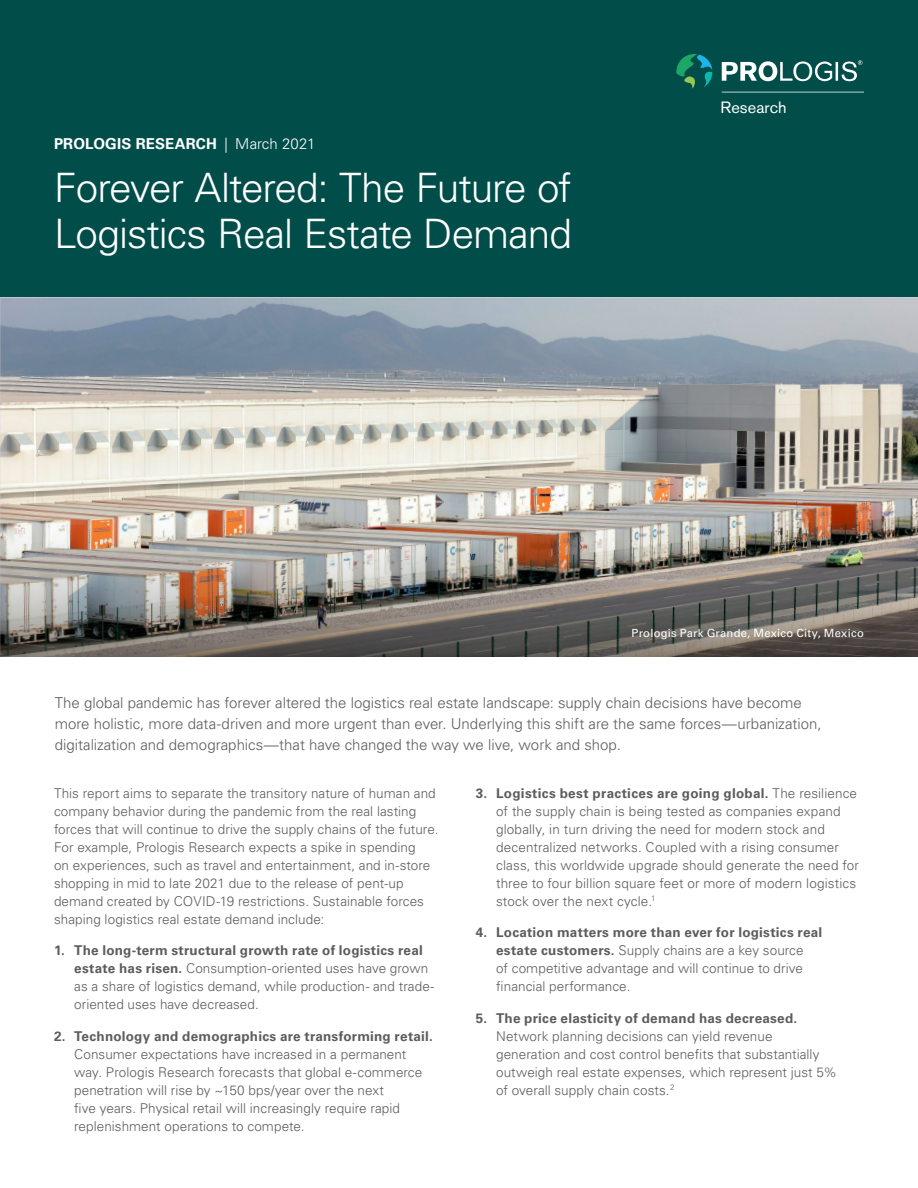
<style>
.page{position:relative;width:918px;height:1188px;background:#fff}
.page>*{position:absolute;margin:0;border:0;box-sizing:border-box;transform-origin:0 0}
.t1{font:300 40.5px/46.5px "Univers LT Std";letter-spacing:-.025em;color:#fff}
.t2{font:16.2px "Akzidenz Grotesk BE";letter-spacing:.005em;color:#fff}
.Introduction_copy{font:300 15px/21px "Univers LT Std";color:#5e5c5c}
.Eyebrow{font:700 15px "Univers LT Std";letter-spacing:.01em;color:#fff}
.Introduction_copy-2{font:300 13.5px/18px "Univers LT Std";letter-spacing:.005em;color:#5e5c5c}
.t3{font:11.25px "Univers LT Std";letter-spacing:.02em;color:#fff}
.s1{font-weight:300}
.s2{font-weight:700}
</style>
<div class="page">
<div style="left:0;top:0;width:918px;height:302px;background:#004d4a"></div>
<svg style="left:722px;top:92px;width:142px;height:1px"></svg>
<svg style="left:676px;top:54px;width:36px;height:35px"></svg>
<svg style="left:722px;top:60px;width:141px;height:21px"></svg>
<img style="left:0;top:298px;width:918px;height:208px">
<img style="left:0;top:506px;width:918px;height:151px">
<p class="Eyebrow" style="left:54px;top:134px;width:263px">PROLOGIS RESEARCH <span class="s1">| March 2021</span></p>
<p class="t1" style="left:54px;top:164px;width:519px">Forever Altered: The Future of<br>Logistics Real Estate Demand</p>
<p class="t2" style="left:721px;top:98px;width:68px">Research</p>
<p class="t3" style="left:632px;top:626px;width:234px">Prologis Park Grande, Mexico City, Mexico</p>
<p class="Introduction_copy" style="left:55px;top:693px;width:768px">The global pandemic has forever altered the logistics real estate landscape: supply chain decisions have become more holistic, more data-driven and more urgent than ever. Underlying this shift are the same forces—urbanization, digitalization and demographics—that have changed the way we live, work and shop.</p>
<p class="Introduction_copy-2" style="left:54px;top:784px;width:386px">This report aims to separate the transitory nature of human and company behavior during the pandemic from the real lasting forces that will continue to drive the supply chains of the future.<br>For example, Prologis Research expects a spike in spending<br>on experiences, such as travel and entertainment, and in-store shopping in mid to late 2021 due to the release of pent-up demand created by COVID-19 restrictions. Sustainable forces shaping logistics real estate demand include:</p>
<p class="Introduction_copy-2" style="left:74px;top:942px;width:362px;text-indent:-20px"><span class="s2">1. The long-term structural growth rate of logistics real estate has risen.</span> Consumption-oriented uses have grown as a share of logistics demand, while production- and trade&shy;oriented uses have decreased.</p>
<p class="Introduction_copy-2" style="left:74px;top:1027px;width:360px;text-indent:-20px"><span class="s2">2. Technology and demographics are transforming retail.<br></span>Consumer expectations have increased in a permanent way. Prologis Research forecasts that global e-commerce penetration will rise by ~150 bps/year over the next<br>five years. Physical retail will increasingly require rapid replenishment operations to compete.</p>
<p class="Introduction_copy-2" style="left:496px;top:784px;width:364px;text-indent:-20px"><span class="s2">3. Logistics best practices are going global.</span> The resilience of the supply chain is being tested as companies expand globally, in turn driving the need for modern stock and decentralized networks. Coupled with a rising consumer class, this worldwide upgrade should generate the need for three to four billion square feet or more of modern logistics stock over the next cycle.<sup>1</sup></p>
<p class="Introduction_copy-2" style="left:496px;top:924px;width:328px;text-indent:-20px"><span class="s2">4. Location matters more than ever for logistics real estate customers.</span> Supply chains are a key source<br>of competitive advantage and will continue to drive financial performance.</p>
<p class="Introduction_copy-2" style="left:496px;top:1009px;width:342px;text-indent:-20px"><span class="s2">5. The price elasticity of demand has decreased.<br></span>Network planning decisions can yield revenue generation and cost control benefits that substantially outweigh real estate expenses, which represent just 5% of overall supply chain costs.<sup>2</sup></p>
</div>
